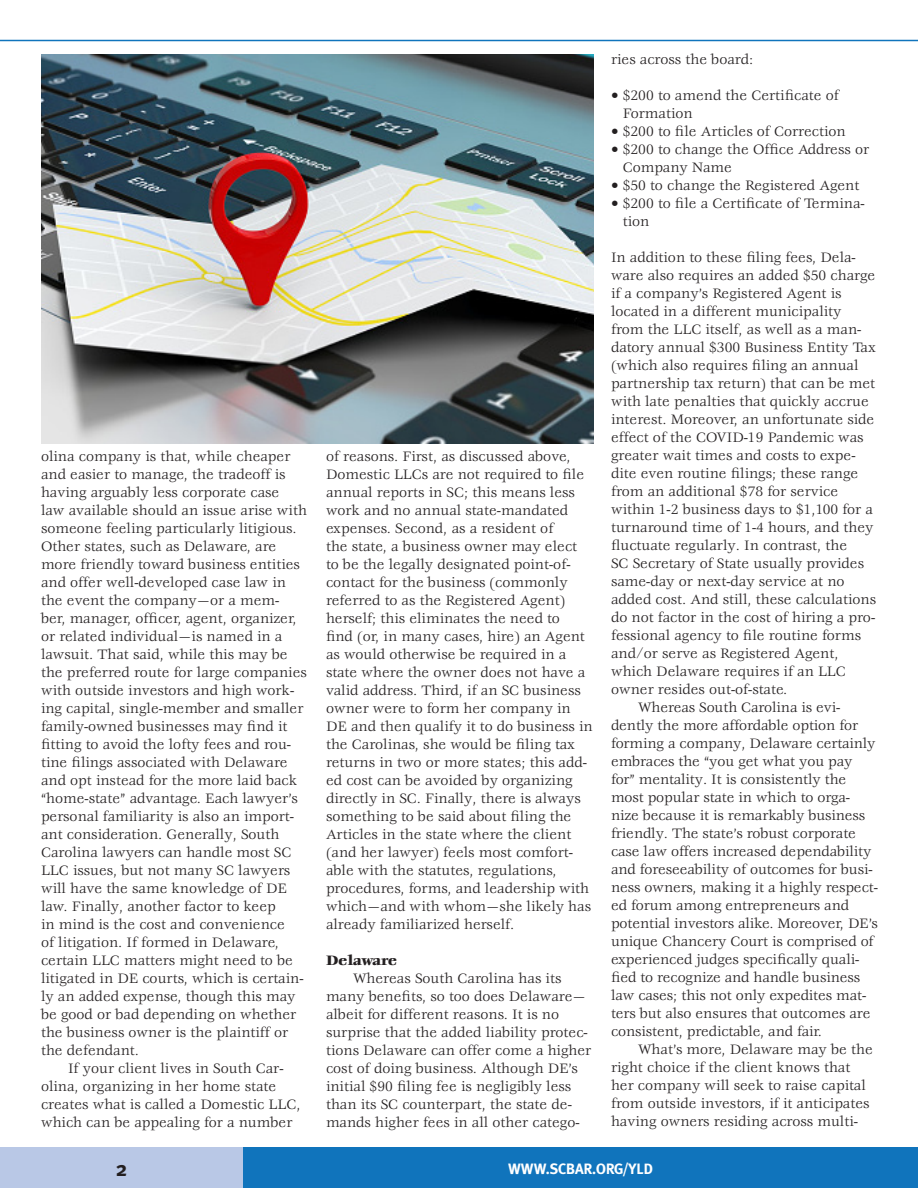
<style>
.page{position:relative;width:918px;height:1188px;background:#fff}
.page>*{position:absolute;margin:0;border:0;box-sizing:border-box;transform-origin:0 0}
.t1{font:700 21px "Meta";color:#231f20}
.List_Paragraph{font:15px/18px "Veljovic";color:#231f20}
.t2{font:700 15px "Meta";color:#fff}
.t3{font:900 15px "Veljovic";color:#231f20}
</style>
<div class="page">
<div style="left:0;top:1148px;width:243px;height:40px;background:#b9c8e6"></div>
<hr style="left:0;top:40px;width:918px;height:1px;background:#1074bc">
<div style="left:243px;top:1148px;width:675px;height:40px;background:#1074bc"></div>
<img style="left:41px;top:54px;width:552px;height:390px">
<p class="List_Paragraph" style="left:41px;top:448px;width:267px">olina company is that, while cheaper and easier to manage, the tradeoff is having arguably less corporate case<br>law available should an issue arise with someone feeling particularly litigious.<br>Other states, such as Delaware, are more friendly toward business entities and offer well-developed case law in the event the company—or a mem&shy;ber, manager, officer, agent, organizer, or related individual—is named in a lawsuit. That said, while this may be the preferred route for large companies with outside investors and high work&shy;ing capital, single-member and smaller family-owned businesses may find it fitting to avoid the lofty fees and rou&shy;tine filings associated with Delaware and opt instead for the more laid back “home-state” advantage. Each lawyer’s personal familiarity is also an import&shy;ant consideration. Generally, South Carolina lawyers can handle most SC LLC issues, but not many SC lawyers will have the same knowledge of DE law. Finally, another factor to keep<br>in mind is the cost and convenience<br>of litigation. If formed in Delaware, certain LLC matters might need to be litigated in DE courts, which is certain&shy;ly an added expense, though this may be good or bad depending on whether the business owner is the plaintiff or the defendant.</p>
<p class="List_Paragraph" style="left:41px;top:1060px;width:261px;text-indent:27px">If your client lives in South Car&shy;olina, organizing in her home state creates what is called a Domestic LLC, which can be appealing for a number</p>
<p class="List_Paragraph" style="left:326px;top:448px;width:268px">of reasons. First, as discussed above, Domestic LLCs are not required to file annual reports in SC; this means less work and no annual state-mandated expenses. Second, as a resident of<br>the state, a business owner may elect to be the legally designated point-of&shy;contact for the business (commonly referred to as the Registered Agent) herself; this eliminates the need to<br>find (or, in many cases, hire) an Agent as would otherwise be required in a state where the owner does not have a valid address. Third, if an SC business owner were to form her company in DE and then qualify it to do business in the Carolinas, she would be filing tax returns in two or more states; this add&shy;ed cost can be avoided by organizing directly in SC. Finally, there is always something to be said about filing the Articles in the state where the client (and her lawyer) feels most comfort&shy;able with the statutes, regulations, procedures, forms, and leadership with which—and with whom—she likely has already familiarized herself.</p>
<p class="t3" style="left:326px;top:952px;width:72px">Delaware</p>
<p class="List_Paragraph" style="left:326px;top:970px;width:267px;text-indent:27px">Whereas South Carolina has its many benefits, so too does Delaware— albeit for different reasons. It is no surprise that the added liability protec&shy;tions Delaware can offer come a higher cost of doing business. Although DE’s initial $90 filing fee is negligibly less than its SC counterpart, the state de&shy;mands higher fees in all other catego-</p>
<p class="List_Paragraph" style="left:611px;top:51px;width:144px">ries across the board:</p>
<p class="List_Paragraph" style="left:623px;top:87px;width:218px;text-indent:-12px">• $200 to amend the Certificate of<br>Formation</p>
<p class="List_Paragraph" style="left:611px;top:123px;width:236px">• $200 to file Articles of Correction</p>
<p class="List_Paragraph" style="left:623px;top:141px;width:248px;text-indent:-12px">• $200 to change the Office Address or<br>Company Name</p>
<p class="List_Paragraph" style="left:611px;top:177px;width:250px">• $50 to change the Registered Agent</p>
<p class="List_Paragraph" style="left:623px;top:195px;width:244px;text-indent:-12px">• $200 to file a Certificate of Termina&shy;tion</p>
<p class="List_Paragraph" style="left:611px;top:249px;width:267px">In addition to these filing fees, Dela&shy;ware also requires an added $50 charge if a company’s Registered Agent is located in a different municipality from the LLC itself, as well as a man&shy;datory annual $300 Business Entity Tax (which also requires filing an annual partnership tax return) that can be met with late penalties that quickly accrue interest. Moreover, an unfortunate side effect of the COVID-19 Pandemic was greater wait times and costs to expe&shy;dite even routine filings; these range from an additional $78 for service within 1-2 business days to $1,100 for a turnaround time of 1-4 hours, and they fluctuate regularly. In contrast, the<br>SC Secretary of State usually provides same-day or next-day service at no added cost. And still, these calculations do not factor in the cost of hiring a pro&shy;fessional agency to file routine forms and/or serve as Registered Agent, which Delaware requires if an LLC owner resides out-of-state.</p>
<p class="List_Paragraph" style="left:611px;top:699px;width:269px;text-indent:27px">Whereas South Carolina is evi&shy;dently the more affordable option for forming a company, Delaware certainly embraces the “you get what you pay for” mentality. It is consistently the most popular state in which to orga&shy;nize because it is remarkably business friendly. The state’s robust corporate case law offers increased dependability and foreseeability of outcomes for busi&shy;ness owners, making it a highly respect&shy;ed forum among entrepreneurs and potential investors alike. Moreover, DE’s unique Chancery Court is comprised of experienced judges specifically quali&shy;fied to recognize and handle business law cases; this not only expedites mat&shy;ters but also ensures that outcomes are consistent, predictable, and fair.</p>
<p class="List_Paragraph" style="left:611px;top:1041px;width:263px;text-indent:27px">What’s more, Delaware may be the right choice if the client knows that her company will seek to raise capital from outside investors, if it anticipates having owners residing across multi-</p>
<p class="t1" style="left:116px;top:1156px;width:13px">2</p>
<p class="t2" style="left:508px;top:1160px;width:146px">WWW.SCBAR.ORG/YLD</p>
</div>
